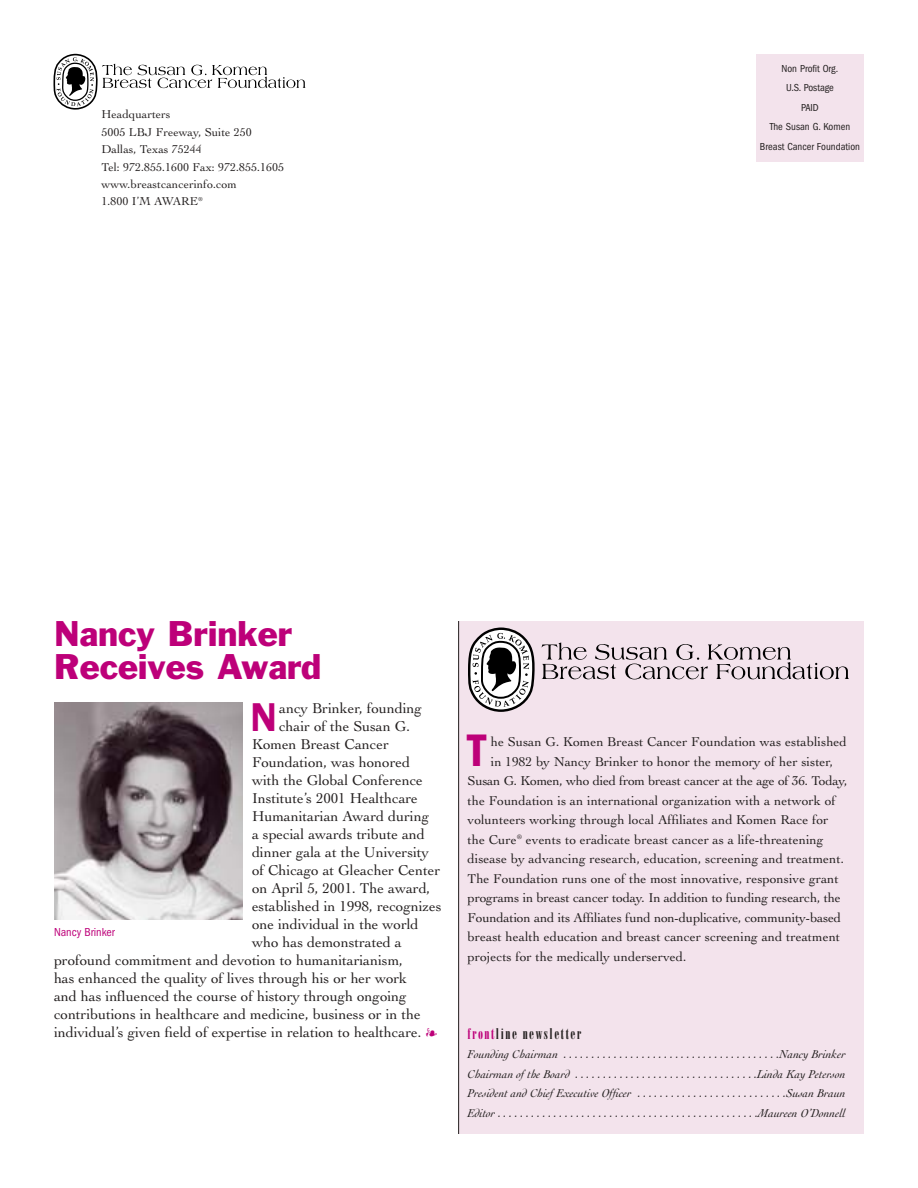
<style>
.page{position:relative;width:918px;height:1188px;background:#fff}
.page>*{position:absolute;margin:0;border:0;box-sizing:border-box;transform-origin:0 0}
.t1{font:600 condensed 47.25px "Franklin Gothic";color:#bd0079}
.t2{font:600 40.5px "Franklin Gothic";color:#bd0079}
.t3{font:33px/33px "Franklin Gothic";color:#bd0079}
.t4{font:15px "Cochin";letter-spacing:-.005em;color:#231f1f}
.t5{font:15px "Bodoni Poster Compressed";letter-spacing:.1em;color:#231f1f}
.t6{font:13.5px "Cochin";color:#231f1f}
.t7{font:13.5px "Cochin";letter-spacing:-.02em;color:#231f1f}
.t8{font:italic 12px/19.5px "Cochin";color:#231f1f;text-align:justify}
.t9{font:12px/17.4px "Cochin";color:#231f1f}
.t10{font:condensed 12px "Franklin Gothic";color:#bd0079}
.t11{font:condensed 10.5px/19.5px "Franklin Gothic";color:#231f1f;text-align:center}
.s1{color:#bd0079}
</style>
<div class="page">
<div style="left:459px;top:621px;width:405px;height:513px;background:#f3e3ec"></div>
<svg style="left:53px;top:53px;width:253px;height:57px"></svg>
<svg style="left:542px;top:643px;width:307px;height:36px"></svg>
<svg style="left:468px;top:627px;width:67px;height:85px"></svg>
<div style="left:756px;top:54px;width:108px;height:108px;background:#f3e3ec"></div>
<hr style="left:458px;top:621px;width:1px;height:513px;background:#231f1f">
<img style="left:54px;top:702px;width:189px;height:218px">
<p class="t9" style="left:102px;top:107px;width:184px">Headquarters<br>5005 LBJ Freeway, Suite 250<br>Dallas, Texas 75244<br>Tel: 972.855.1600 Fax: 972.855.1605 www.breastcancerinfo.com<br>1.800 I’M AWARE<sup>®</sup></p>
<p class="t11" style="left:760px;top:59px;width:101px">Non Profit Org.<br>U.S. Postage<br>PAID<br>The Susan G. Komen<br>Breast Cancer Foundation</p>
<h3 class="t3" style="left:54px;top:620px;width:269px">Nancy Brinker<br>Receives Award</h3>
<h2 class="t2" style="left:250px;top:703px;width:28px">N</h2>
<p class="t4" style="left:279px;top:702px;width:144px">ancy Brinker, founding</p>
<p class="t4" style="left:279px;top:720px;width:133px">chair of the Susan G.</p>
<p class="t4" style="left:252px;top:738px;width:138px">Komen Breast Cancer</p>
<p class="t4" style="left:252px;top:756px;width:160px">Foundation, was honored</p>
<p class="t4" style="left:252px;top:774px;width:172px">with the Global Conference</p>
<p class="t4" style="left:252px;top:792px;width:167px">Institute’s 2001 Healthcare</p>
<p class="t4" style="left:252px;top:810px;width:179px">Humanitarian Award during</p>
<p class="t4" style="left:252px;top:828px;width:175px">a special awards tribute and</p>
<p class="t4" style="left:252px;top:846px;width:179px">dinner gala at the University</p>
<p class="t4" style="left:252px;top:864px;width:190px">of Chicago at Gleacher Center</p>
<p class="t4" style="left:252px;top:882px;width:180px">on April 5, 2001. The award,</p>
<p class="t4" style="left:252px;top:900px;width:191px">established in 1998, recognizes</p>
<p class="t4" style="left:252px;top:918px;width:168px">one individual in the world</p>
<p class="t4" style="left:252px;top:936px;width:151px">who has demonstrated a</p>
<p class="t4" style="left:54px;top:954px;width:351px">profound commitment and devotion to humanitarianism,</p>
<p class="t4" style="left:54px;top:972px;width:355px">has enhanced the quality of lives through his or her work</p>
<p class="t4" style="left:54px;top:990px;width:354px">and has influenced the course of history through ongoing</p>
<p class="t4" style="left:54px;top:1008px;width:368px">contributions in healthcare and medicine, business or in the</p>
<p class="t4" style="left:54px;top:1026px;width:369px">individual’s given field of expertise in relation to healthcare.</p>
<p class="t10" style="left:54px;top:928px;width:62px">Nancy Brinker</p>
<h1 class="t1" style="left:468px;top:734px;width:20px">T</h1>
<p class="t6" style="left:491px;top:737px;width:357px">he Susan G. Komen Breast Cancer Foundation was established</p>
<p class="t6" style="left:491px;top:756px;width:344px">in 1982 by Nancy Brinker to honor the memory of her sister,</p>
<p class="t7" style="left:468px;top:776px;width:381px">Susan G. Komen, who died from breast cancer at the age of 36. Today,</p>
<p class="t6" style="left:468px;top:795px;width:370px">the Foundation is an international organization with a network of</p>
<p class="t6" style="left:468px;top:815px;width:362px">volunteers working through local Affiliates and Komen Race for</p>
<p class="t6" style="left:468px;top:834px;width:357px">the Cure<sup>®</sup> events to eradicate breast cancer as a life-threatening</p>
<p class="t6" style="left:468px;top:854px;width:378px">disease by advancing research, education, screening and treatment.</p>
<p class="t6" style="left:468px;top:873px;width:373px">The Foundation runs one of the most innovative, responsive grant</p>
<p class="t6" style="left:468px;top:893px;width:375px">programs in breast cancer today. In addition to funding research, the</p>
<p class="t6" style="left:468px;top:912px;width:375px">Foundation and its Affiliates fund non-duplicative, community-based</p>
<p class="t6" style="left:468px;top:932px;width:374px">breast health education and breast cancer screening and treatment</p>
<p class="t6" style="left:468px;top:951px;width:220px">projects for the medically underserved.</p>
<p class="t5" style="left:468px;top:1028px;width:115px"><span class="s1">front</span>line newsletter</p>
<p class="t8" style="left:468px;top:1046px;width:379px">Founding Chairman . . . . . . . . . . . . . . . . . . . . . . . . . . . . . . . . . . . . . . .Nancy Brinker Chairman of the Board . . . . . . . . . . . . . . . . . . . . . . . . . . . . . . . . .Linda Kay Peterson President and Chief Executive Officer . . . . . . . . . . . . . . . . . . . . . . . . . . .Susan Braun Editor . . . . . . . . . . . . . . . . . . . . . . . . . . . . . . . . . . . . . . . . . . . . . . .Maureen O’Donnell</p>
</div>
